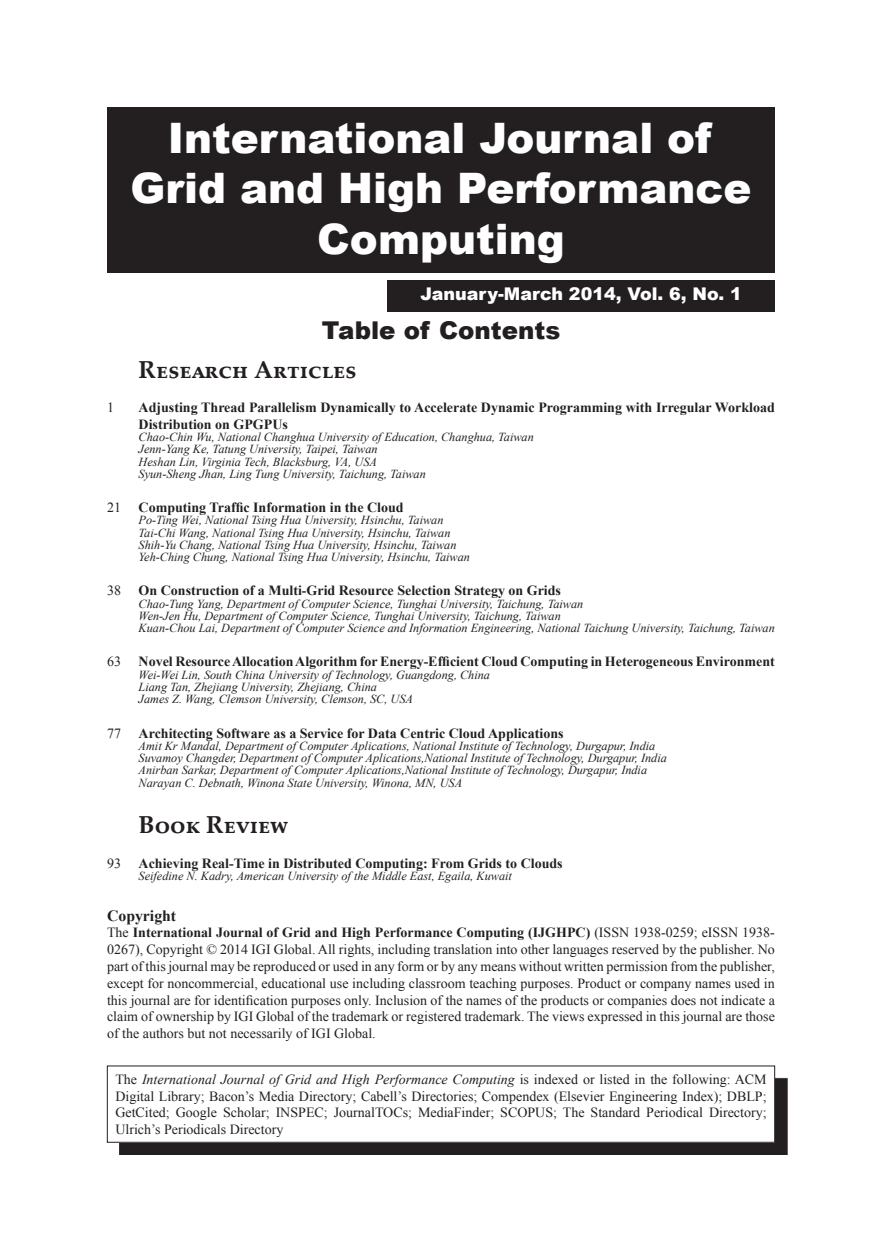
<style>
.page{position:relative;width:882px;height:1260px;background:#fff}
.page>*{position:absolute;margin:0;border:0;box-sizing:border-box;transform-origin:0 0}
.TocJournalTitle{font:900 42px/50.4px "Arial";color:#fff;text-align:center}
.Heading_medium{font:700 24.5px "Palatino Linotype";color:#231f20}
.t1{font:900 24.5px "Arial";color:#231f20}
.TocIssueInfo{font:900 17.5px "Arial";color:#fff}
.CopyrightHeading_med{font:700 15.75px "Times New Roman";color:#231f20}
.Copyright_medium{font:14px/16.8px "Times New Roman";color:#231f20;text-align:justify}
.ArticleTitle_medium{font:700 14px/16.8px "Times New Roman";color:#231f20}
.Index_medium{font:14px/16.8px "Times New Roman";color:#231f20;text-align:justify}
.ArticleTitle_medium-2{font:14px "Times New Roman";color:#231f20}
.Affiliate_medium{font:italic 12.25px "Times New Roman";color:#231f20}
.s1{font-weight:700}
.s2{font-style:italic}
</style>
<div class="page">
<div style="left:119px;top:1078px;width:668px;height:77px;background:#231f20"></div>
<div style="left:107px;top:1066px;width:668px;height:76px;background:#fff"></div>
<div style="left:387px;top:280px;width:388px;height:32px;background:#231f20"></div>
<div style="left:107px;top:107px;width:668px;height:165px;background:#231f20"></div>
<p class="TocJournalTitle" style="left:130px;top:111px;width:623px">International Journal of<br>Grid and High Performance<br>Computing</p>
<p class="TocIssueInfo" style="left:420px;top:281px;width:323px">January-March 2014, Vol. 6, No. 1</p>
<p class="t1" style="left:322px;top:313px;width:240px">Table of Contents</p>
<p class="Heading_medium" style="left:139px;top:352px;width:219px">Research Articles</p>
<p class="ArticleTitle_medium-2" style="left:107px;top:398px;width:8px">1</p>
<p class="ArticleTitle_medium" style="left:139px;top:399px;width:638px">Adjusting Thread Parallelism Dynamically to Accelerate Dynamic Programming with Irregular Workload<br>Distribution on GPGPUs</p>
<p class="Affiliate_medium" style="left:139px;top:429px;width:397px">Chao-Chin Wu, National Changhua University of Education, Changhua, Taiwan</p>
<p class="Affiliate_medium" style="left:139px;top:441px;width:241px">Jenn-Yang Ke, Tatung University, Taipei, Taiwan</p>
<p class="Affiliate_medium" style="left:139px;top:453px;width:240px">Heshan Lin, Virginia Tech, Blacksburg, VA, USA</p>
<p class="Affiliate_medium" style="left:139px;top:465px;width:289px">Syun-Sheng Jhan, Ling Tung University, Taichung, Taiwan</p>
<p class="ArticleTitle_medium-2" style="left:107px;top:498px;width:15px">21</p>
<p class="ArticleTitle_medium" style="left:139px;top:499px;width:267px">Computing Traffic Information in the Cloud</p>
<p class="Affiliate_medium" style="left:139px;top:512px;width:306px">Po-Ting Wei, National Tsing Hua University, Hsinchu, Taiwan</p>
<p class="Affiliate_medium" style="left:139px;top:524px;width:313px">Tai-Chi Wang, National Tsing Hua University, Hsinchu, Taiwan</p>
<p class="Affiliate_medium" style="left:139px;top:536px;width:319px">Shih-Yu Chang, National Tsing Hua University, Hsinchu, Taiwan</p>
<p class="Affiliate_medium" style="left:139px;top:549px;width:333px">Yeh-Ching Chung, National Tsing Hua University, Hsinchu, Taiwan</p>
<p class="ArticleTitle_medium-2" style="left:107px;top:581px;width:15px">38</p>
<p class="ArticleTitle_medium" style="left:139px;top:582px;width:424px">On Construction of a Multi-Grid Resource Selection Strategy on Grids</p>
<p class="Affiliate_medium" style="left:139px;top:595px;width:446px">Chao-Tung Yang, Department of Computer Science, Tunghai University, Taichung, Taiwan</p>
<p class="Affiliate_medium" style="left:139px;top:607px;width:424px">Wen-Jen Hu, Department of Computer Science, Tunghai University, Taichung, Taiwan</p>
<p class="Affiliate_medium" style="left:139px;top:620px;width:638px">Kuan-Chou Lai, Department of Computer Science and Information Engineering, National Taichung University, Taichung, Taiwan</p>
<p class="ArticleTitle_medium-2" style="left:107px;top:652px;width:15px">63</p>
<p class="ArticleTitle_medium" style="left:139px;top:653px;width:638px">Novel Resource Allocation Algorithm for Energy-Efficient Cloud Computing in Heterogeneous Environment</p>
<p class="Affiliate_medium" style="left:139px;top:666px;width:353px">Wei-Wei Lin, South China University of Technology, Guangdong, China</p>
<p class="Affiliate_medium" style="left:139px;top:678px;width:240px">Liang Tan, Zhejiang University, Zhejiang, China</p>
<p class="Affiliate_medium" style="left:139px;top:691px;width:276px">James Z. Wang, Clemson University, Clemson, SC, USA</p>
<p class="ArticleTitle_medium-2" style="left:107px;top:723px;width:15px">77</p>
<p class="ArticleTitle_medium" style="left:139px;top:724px;width:427px">Architecting Software as a Service for Data Centric Cloud Applications</p>
<p class="Affiliate_medium" style="left:139px;top:737px;width:518px">Amit Kr Mandal, Department of Computer Aplications, National Institute of Technology, Durgapur, India</p>
<p class="Affiliate_medium" style="left:139px;top:750px;width:530px">Suvamoy Changder, Department of Computer Aplications,National Institute of Technology, Durgapur, India</p>
<p class="Affiliate_medium" style="left:139px;top:762px;width:510px">Anirban Sarkar, Department of Computer Aplications,National Institute of Technology, Durgapur, India</p>
<p class="Affiliate_medium" style="left:139px;top:774px;width:325px">Narayan C. Debnath, Winona State University, Winona, MN, USA</p>
<p class="Heading_medium" style="left:139px;top:808px;width:151px">Book Review</p>
<p class="ArticleTitle_medium-2" style="left:107px;top:854px;width:15px">93</p>
<p class="ArticleTitle_medium" style="left:139px;top:854px;width:426px">Achieving Real-Time in Distributed Computing: From Grids to Clouds</p>
<p class="Affiliate_medium" style="left:139px;top:867px;width:375px">Seifedine N. Kadry, American University of the Middle East, Egaila, Kuwait</p>
<p class="CopyrightHeading_med" style="left:107px;top:905px;width:71px">Copyright</p>
<p class="Copyright_medium" style="left:107px;top:924px;width:669px">The <span class="s1">International Journal of Grid and High Performance Computing (IJGHPC)</span> (ISSN 1938-0259; eISSN 1938- 0267), Copyright © 2014 IGI Global. All rights, including translation into other languages reserved by the publisher. No part of this journal may be reproduced or used in any form or by any means without written permission from the publisher, except for noncommercial, educational use including classroom teaching purposes. Product or company names used in this journal are for identification purposes only. Inclusion of the names of the products or companies does not indicate a claim of ownership by IGI Global of the trademark or registered trademark. The views expressed in this journal are those of the authors but not necessarily of IGI Global.</p>
<p class="Index_medium" style="left:115px;top:1070px;width:653px">The <span class="s2">International Journal of Grid and High Performance Computing</span> is indexed or listed in the following: ACM Digital Library; Bacon’s Media Directory; Cabell’s Directories; Compendex (Elsevier Engineering Index); DBLP; GetCited; Google Scholar; INSPEC; JournalTOCs; MediaFinder; SCOPUS; The Standard Periodical Directory; Ulrich’s Periodicals Directory</p>
</div>
